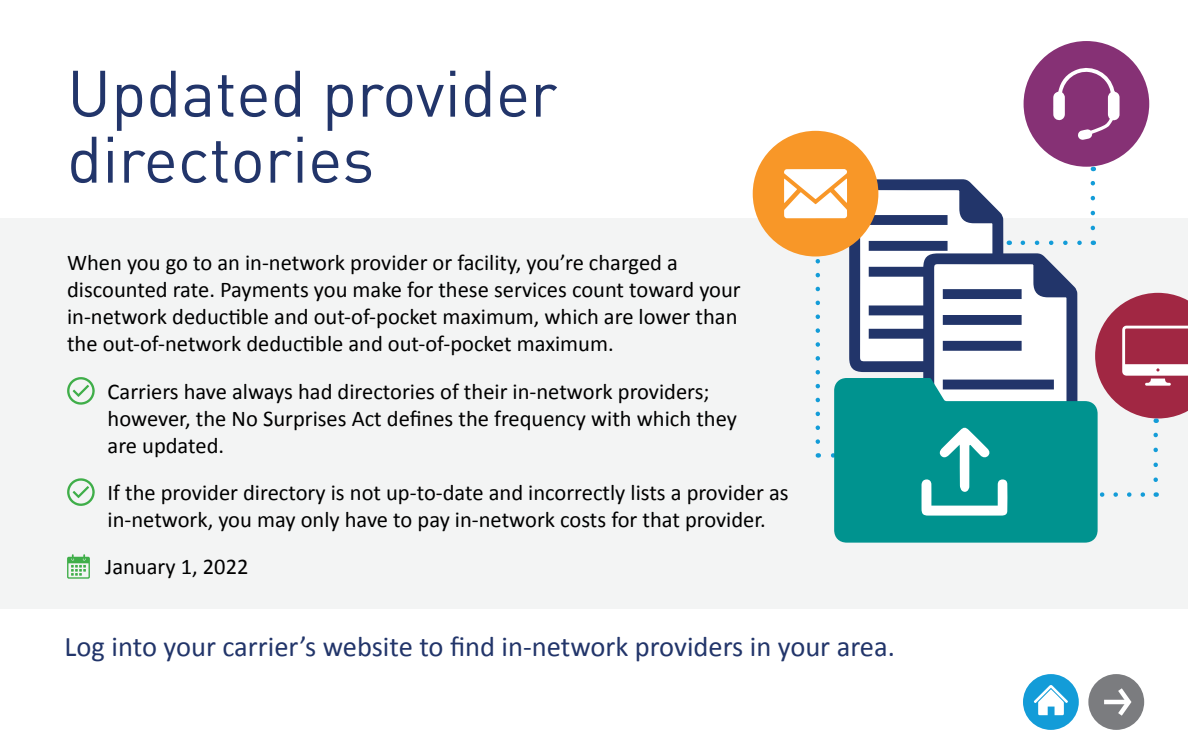
<style>
.page{position:relative;width:1188px;height:756px;background:#fff}
.page>*{position:absolute;margin:0;border:0;box-sizing:border-box;transform-origin:0 0}
.t1{font:64.5px/66px "DIN Pro";color:#22356a}
.t2{font:28.5px "Calibri";color:#22356a}
.t3{font:22.5px/27px "Calibri";color:#000}
</style>
<div class="page">
<div style="left:0;top:218px;width:1188px;height:391px;background:#f3f4f4"></div>
<svg style="left:67px;top:377px;width:28px;height:28px"></svg>
<svg style="left:67px;top:478px;width:28px;height:28px"></svg>
<svg style="left:67px;top:554px;width:23px;height:25px"></svg>
<div style="left:1024px;top:41px;width:125px;height:126px;background:#863175;border-radius:50%"></div>
<svg style="left:1053px;top:68px;width:67px;height:72px"></svg>
<div style="left:753px;top:131px;width:125px;height:125px;background:#f89728;border-radius:50%"></div>
<div style="left:834px;top:516px;width:264px;height:27px;background:#00938f"></div>
<svg style="left:784px;top:167px;width:404px;height:349px"></svg>
<div style="left:1023px;top:674px;width:56px;height:56px;background:#139cd8;border-radius:50%"></div>
<svg style="left:1034px;top:685px;width:34px;height:30px"></svg>
<div style="left:1088px;top:674px;width:56px;height:56px;background:#7b7c7f;border-radius:50%"></div>
<hr style="left:1104px;top:700px;width:24px;height:4px;background:#fff">
<svg style="left:1114px;top:688px;width:18px;height:28px"></svg>
<h1 class="t1" style="left:67px;top:54px;width:492px">Updated provider directories</h1>
<p class="t3" style="left:67px;top:249px;width:675px">When you go to an in-network provider or facility, you’re charged a discounted rate. Payments you make for these services count toward your in-network deductible and out-of-pocket maximum, which are lower than the out-of-network deductible and out-of-pocket maximum.</p>
<p class="t3" style="left:108px;top:377px;width:631px">Carriers have always had directories of their in-network providers; however, the No Surprises Act defines the frequency with which they are updated.</p>
<p class="t3" style="left:108px;top:478px;width:683px">If the provider directory is not up-to-date and incorrectly lists a provider as in-network, you may only have to pay in-network costs for that provider.</p>
<p class="t3" style="left:105px;top:553px;width:145px">January 1, 2022</p>
<p class="t2" style="left:65px;top:627px;width:832px">Log into your carrier’s website to find in-network providers in your area.</p>
</div>
